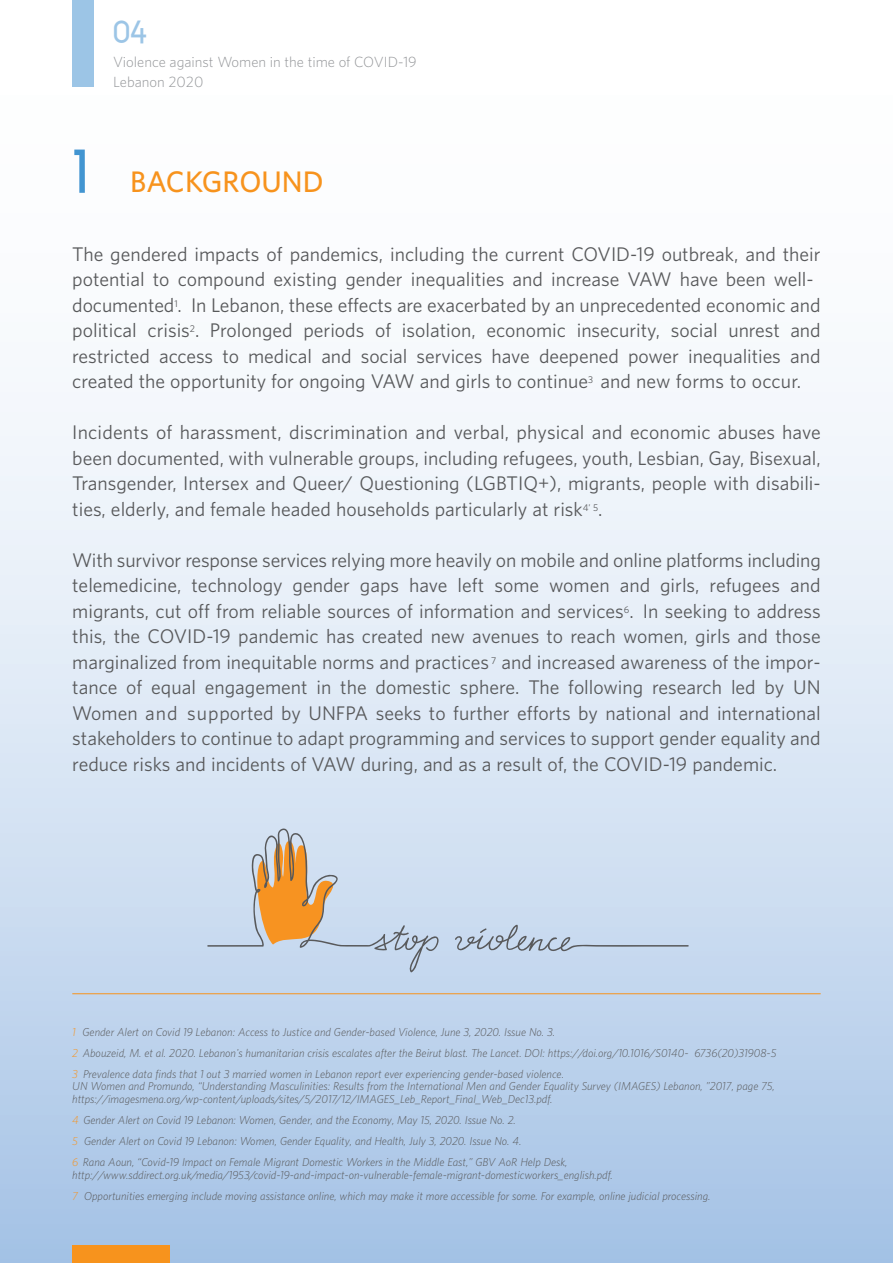
<style>
.page{position:relative;width:893px;height:1263px;background:#fff}
.page>*{position:absolute;margin:0;border:0;box-sizing:border-box;transform-origin:0 0}
.t1{font:700 30px "Quadranta";color:#9cc5e6}
.t2{font:600 27px "UNFPA";color:#f7931d}
.t3{font:18px/25.5px "UNFPA Text";color:#58595b;text-align:justify}
.t4{font:300 13.5px/19.5px "UNFPA";color:#939598}
.t5{font:italic 300 10.5px/21px "UNFPA";color:#58595b}
.s1{font-family:"Quadranta";font-weight:700;font-size:58.65px;color:#4295d1}
.s2{color:#f7931d}
</style>
<div class="page">
<div style="left:0;top:0;width:893px;height:1263px;background:linear-gradient(to bottom,#fff,#afc9e8)"></div>
<div style="left:72px;top:1246px;width:98px;height:17px;background:#f7931d"></div>
<hr style="left:72px;top:993px;width:749px;height:1px;background:#f7931d">
<svg style="left:207px;top:828px;width:232px;height:144px;background:#cccdcf"></svg>
<svg style="left:455px;top:925px;width:234px;height:28px;background:#bcccdf"></svg>
<div style="left:72px;top:0;width:22px;height:87px;background:#9cc5e6"></div>
<h1 class="t1" style="left:113px;top:13px;width:35px">04</h1>
<p class="t4" style="left:113px;top:52px;width:305px">Violence against Women in the time of COVID-19<br>Lebanon 2020</p>
<h2 class="t2" style="left:72px;top:163px;width:253px"><span class="s1">1</span> BACKGROUND</h2>
<p class="t3" style="left:72px;top:240px;width:750px;text-align:left">The gendered impacts of pandemics, including the current COVID-19 outbreak, and their potential to compound existing gender inequalities and increase VAW have been well&shy;documented<sup>1</sup>. In Lebanon, these effects are exacerbated by an unprecedented economic and political crisis<sup>2</sup>. Prolonged periods of isolation, economic insecurity, social unrest and restricted access to medical and social services have deepened power inequalities and created the opportunity for ongoing VAW and girls to continue<sup>3</sup> and new forms to occur.</p>
<p class="t3" style="left:72px;top:419px;width:750px">Incidents of harassment, discrimination and verbal, physical and economic abuses have been documented, with vulnerable groups, including refugees, youth, Lesbian, Gay, Bisexual, Transgender, Intersex and Queer/ Questioning (LGBTIQ+), migrants, people with disabili&shy;ties, elderly, and female headed households particularly at risk<sup>4’</sup> <sup>5</sup>.</p>
<p class="t3" style="left:72px;top:546px;width:750px">With survivor response services relying more heavily on mobile and online platforms including telemedicine, technology gender gaps have left some women and girls, refugees and migrants, cut off from reliable sources of information and services<sup>6</sup>. In seeking to address this, the COVID-19 pandemic has created new avenues to reach women, girls and those marginalized from inequitable norms and practices <sup>7</sup> and increased awareness of the impor&shy;tance of equal engagement in the domestic sphere. The following research led by UN Women and supported by UNFPA seeks to further efforts by national and international stakeholders to continue to adapt programming and services to support gender equality and reduce risks and incidents of VAW during, and as a result of, the COVID-19 pandemic.</p>
<p class="t5" style="left:72px;top:1021px;width:706px"><span class="s2">1</span> Gender Alert on Covid 19 Lebanon: Access to Justice and Gender-based Violence, June 3, 2020. Issue No. 3.<br><span class="s2">2</span> Abouzeid, M. et al. 2020. Lebanon's humanitarian crisis escalates after the Beirut blast. The Lancet. DOI: https://doi.org/10.1016/S0140- 6736(20)31908-5<br><span class="s2">3</span> Prevalence data finds that 1 out 3 married women in Lebanon report ever experiencing gender-based violence.</p>
<p class="t5" style="left:72px;top:1080px;width:704px;line-height:12.6px">UN Women and Promundo, “Understanding Masculinities: Results from the International Men and Gender Equality Survey (IMAGES) Lebanon, ”2017, page 75, https://imagesmena.org/wp-content/uploads/sites/5/2017/12/IMAGES_Leb_Report_Final_Web_Dec13.pdf.</p>
<p class="t5" style="left:72px;top:1109px;width:497px"><span class="s2">4</span> Gender Alert on Covid 19 Lebanon: Women, Gender, and the Economy, May 15, 2020. Issue No. 2.<br><span class="s2">5</span> Gender Alert on Covid 19 Lebanon: Women, Gender Equality, and Health, July 3, 2020. Issue No. 4.<br><span class="s2">6</span> Rana Aoun, “Covid-19 Impact on Female Migrant Domestic Workers in the Middle East,” GBV AoR Help Desk,</p>
<p class="t5" style="left:72px;top:1164px;width:640px">http://www.sddirect.org.uk/media/1953/covid-19-and-impact-on-vulnerable-female-migrant-domesticworkers_english.pdf.<br><span class="s2">7</span> Opportunities emerging include moving assistance online, which may make it more accessible for some. For example, online judicial processing.</p>
</div>
